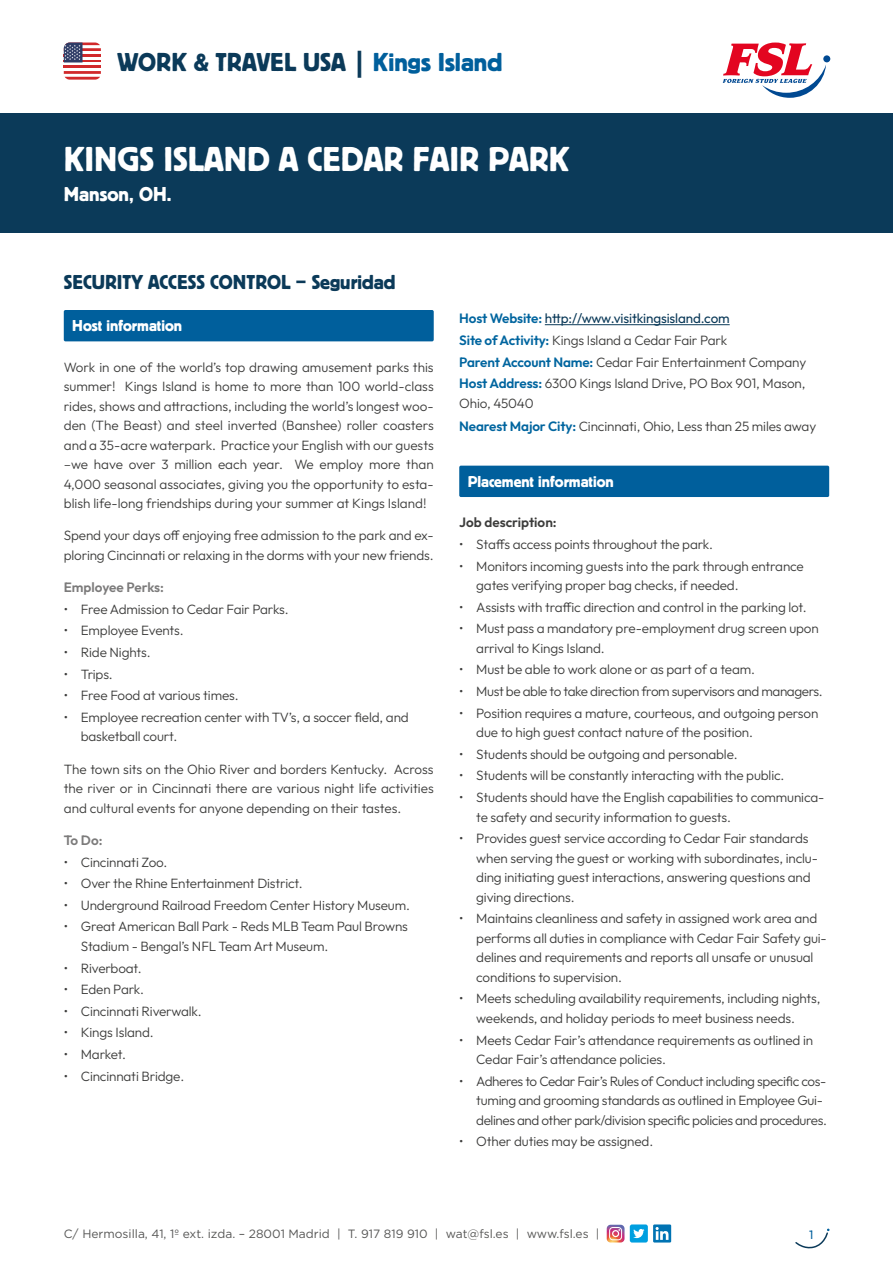
<style>
.page{position:relative;width:893px;height:1263px;background:#fff}
.page>*{position:absolute;margin:0;border:0;box-sizing:border-box;transform-origin:0 0}
.t1{font:36px "Black";color:#fff}
.t2{font:27px "Black";color:#0b3a59}
.t3{font:21px "Black";color:#0b3a59}
.t4{font:21px "Black";color:#fff}
.t5{font:16.5px "Black";color:#fff}
.t6{font:300 13.5px/19.5px "Outfit";letter-spacing:-.01em;color:#3c3c3b}
.t7{font:300 13.5px/19.5px "Outfit";letter-spacing:-.03em;color:#3c3c3b}
.t8{font:600 13.5px "Outfit";color:#7c7b7b}
.t9{font:600 13.5px "Outfit";color:#3c3c3b}
.t10{font:12px "Gotham";color:#575756}
.t11{font:12px "Outfit";color:#005f9c}
.s1{color:#005f9c}
.s2{font-weight:600;color:#00659f}
.s3{font-weight:400;color:#0b3a59}
</style>
<div class="page">
<div style="left:823px;top:55px;width:7px;height:7px;background:#004992;border-radius:50%"></div>
<svg style="left:723px;top:43px;width:103px;height:55px"></svg>
<hr style="left:64px;top:65px;width:37px;height:3px;background:#d1292b">
<svg style="left:64px;top:71px;width:37px;height:9px"></svg>
<svg style="left:64px;top:43px;width:37px;height:19px"></svg>
<svg style="left:607px;top:1225px;width:17px;height:17px"></svg>
<div style="left:630px;top:1224px;width:18px;height:18px;background:#009fe0;border-radius:2px"></div>
<svg style="left:633px;top:1229px;width:11px;height:9px"></svg>
<svg style="left:653px;top:1224px;width:18px;height:18px"></svg>
<svg style="left:656px;top:1227px;width:12px;height:13px"></svg>
<svg style="left:795px;top:1229px;width:34px;height:20px"></svg>
<div style="left:0;top:114px;width:893px;height:119px;background:#0b3a59"></div>
<div style="left:64px;top:310px;width:370px;height:31px;background:#005f9c;border-radius:2px"></div>
<hr style="left:545px;top:324px;width:185px;height:1px;background:#0b3a59">
<div style="left:459px;top:466px;width:370px;height:31px;background:#005f9c;border-radius:2px"></div>
<h2 class="t2" style="left:117px;top:48px;width:387px">WORK &amp; TRAVEL USA | <span class="s1">Kings Island</span></h2>
<h1 class="t1" style="left:64px;top:140px;width:507px">KINGS ISLAND A CEDAR FAIR PARK</h1>
<h3 class="t4" style="left:64px;top:182px;width:109px">Manson, OH.</h3>
<h3 class="t3" style="left:64px;top:271px;width:333px">SECURITY ACCESS CONTROL – Seguridad</h3>
<p class="t5" style="left:72px;top:316px;width:111px">Host information</p>
<p class="t6" style="left:64px;top:357px;width:371px;text-align:justify">Work in one of the world’s top drawing amusement parks this summer! Kings Island is home to more than 100 world-class rides, shows and attractions, including the world’s longest woo&shy;den (The Beast) and steel inverted (Banshee) roller coasters and a 35-acre waterpark. Practice your English with our guests –we have over 3 million each year. We employ more than 4,000 seasonal associates, giving you the opportunity to esta&shy;blish life-long friendships during your summer at Kings Island!</p>
<p class="t6" style="left:64px;top:526px;width:371px">Spend your days off enjoying free admission to the park and ex&shy;ploring Cincinnati or relaxing in the dorms with your new friends.</p>
<p class="t8" style="left:64px;top:580px;width:102px">Employee Perks:</p>
<p class="t6" style="left:64px;top:599px;width:226px">• Free Admission to Cedar Fair Parks.</p>
<p class="t6" style="left:64px;top:621px;width:121px">• Employee Events.</p>
<p class="t6" style="left:64px;top:642px;width:88px">• Ride Nights.</p>
<p class="t6" style="left:64px;top:664px;width:51px">• Trips.</p>
<p class="t6" style="left:64px;top:686px;width:176px">• Free Food at various times.</p>
<p class="t6" style="left:81px;top:707px;width:329px;text-indent:-17px">• Employee recreation center with TV’s, a soccer field, and basketball court.</p>
<p class="t6" style="left:64px;top:759px;width:371px;text-align:justify">The town sits on the Ohio River and borders Kentucky. Across the river or in Cincinnati there are various night life activities and cultural events for anyone depending on their tastes.</p>
<p class="t8" style="left:64px;top:832px;width:40px">To Do:</p>
<p class="t6" style="left:64px;top:852px;width:105px">• Cincinnati Zoo.</p>
<p class="t6" style="left:64px;top:873px;width:240px">• Over the Rhine Entertainment District.</p>
<p class="t6" style="left:64px;top:895px;width:348px">• Underground Railroad Freedom Center History Museum.</p>
<p class="t6" style="left:81px;top:917px;width:329px;text-indent:-17px">• Great American Ball Park - Reds MLB Team Paul Browns<br>Stadium - Bengal’s NFL Team Art Museum.</p>
<p class="t6" style="left:64px;top:958px;width:79px">• Riverboat.</p>
<p class="t6" style="left:64px;top:979px;width:82px">• Eden Park.</p>
<p class="t6" style="left:64px;top:1001px;width:139px">• Cincinnati Riverwalk.</p>
<p class="t6" style="left:64px;top:1023px;width:91px">• Kings Island.</p>
<p class="t6" style="left:64px;top:1044px;width:64px">• Market.</p>
<p class="t6" style="left:64px;top:1066px;width:122px">• Cincinnati Bridge.</p>
<p class="t6" style="left:459px;top:308px;width:348px;line-height:21.6px"><span class="s2">Host Website:</span> <span class="s3">http://www.visitkingsisland.com<br></span><span class="s2">Site of Activity:</span> Kings Island a Cedar Fair Park<br><span class="s2">Parent Account Name:</span> Cedar Fair Entertainment Company <span class="s2">Host Address:</span> 6300 Kings Island Drive, PO Box 901, Mason,</p>
<p class="t6" style="left:459px;top:391px;width:359px;line-height:23.7px">Ohio, 45040<br><span class="s2">Nearest Major City:</span> Cincinnati, Ohio, Less than 25 miles away</p>
<p class="t5" style="left:468px;top:472px;width:147px">Placement information</p>
<p class="t9" style="left:459px;top:515px;width:99px">Job description:</p>
<p class="t6" style="left:459px;top:534px;width:255px">• Staffs access points throughout the park.</p>
<p class="t6" style="left:476px;top:556px;width:329px;text-indent:-17px">• Monitors incoming guests into the park through entrance gates verifying proper bag checks, if needed.</p>
<p class="t6" style="left:459px;top:597px;width:349px">• Assists with traffic direction and control in the parking lot.</p>
<p class="t6" style="left:476px;top:619px;width:344px;text-indent:-17px">• Must pass a mandatory pre-employment drug screen upon arrival to Kings Island.</p>
<p class="t6" style="left:459px;top:660px;width:297px">• Must be able to work alone or as part of a team.</p>
<p class="t7" style="left:459px;top:681px;width:365px">• Must be able to take direction from supervisors and managers.</p>
<p class="t6" style="left:476px;top:703px;width:344px;text-indent:-17px">• Position requires a mature, courteous, and outgoing person due to high guest contact nature of the position.</p>
<p class="t6" style="left:459px;top:744px;width:280px">• Students should be outgoing and personable.</p>
<p class="t6" style="left:459px;top:766px;width:327px">• Students will be constantly interacting with the public.</p>
<p class="t6" style="left:476px;top:787px;width:350px;text-indent:-17px">• Students should have the English capabilities to communica&shy;te safety and security information to guests.</p>
<p class="t6" style="left:476px;top:829px;width:343px;text-indent:-17px">• Provides guest service according to Cedar Fair standards when serving the guest or working with subordinates, inclu&shy;ding initiating guest interactions, answering questions and giving directions.</p>
<p class="t6" style="left:476px;top:909px;width:352px;text-indent:-17px">• Maintains cleanliness and safety in assigned work area and performs all duties in compliance with Cedar Fair Safety gui&shy;delines and requirements and reports all unsafe or unusual conditions to supervision.</p>
<p class="t6" style="left:476px;top:989px;width:346px;text-indent:-17px">• Meets scheduling availability requirements, including nights, weekends, and holiday periods to meet business needs.</p>
<p class="t6" style="left:476px;top:1030px;width:338px;text-indent:-17px">• Meets Cedar Fair’s attendance requirements as outlined in<br>Cedar Fair’s attendance policies.</p>
<p class="t7" style="left:476px;top:1071px;width:352px;text-indent:-17px">• Adheres to Cedar Fair’s Rules of Conduct including specific cos&shy;tuming and grooming standards as outlined in Employee Gui&shy;delines and other park/division specific policies and procedures.</p>
<p class="t6" style="left:459px;top:1132px;width:195px">• Other duties may be assigned.</p>
<p class="t10" style="left:64px;top:1226px;width:537px">C/ Hermosilla, 41, 1º ext. izda. – 28001 Madrid | T. 917 819 910 | wat@fsl.es | www.fsl.es |</p>
<p class="t11" style="left:809px;top:1228px;width:6px">1</p>
</div>
